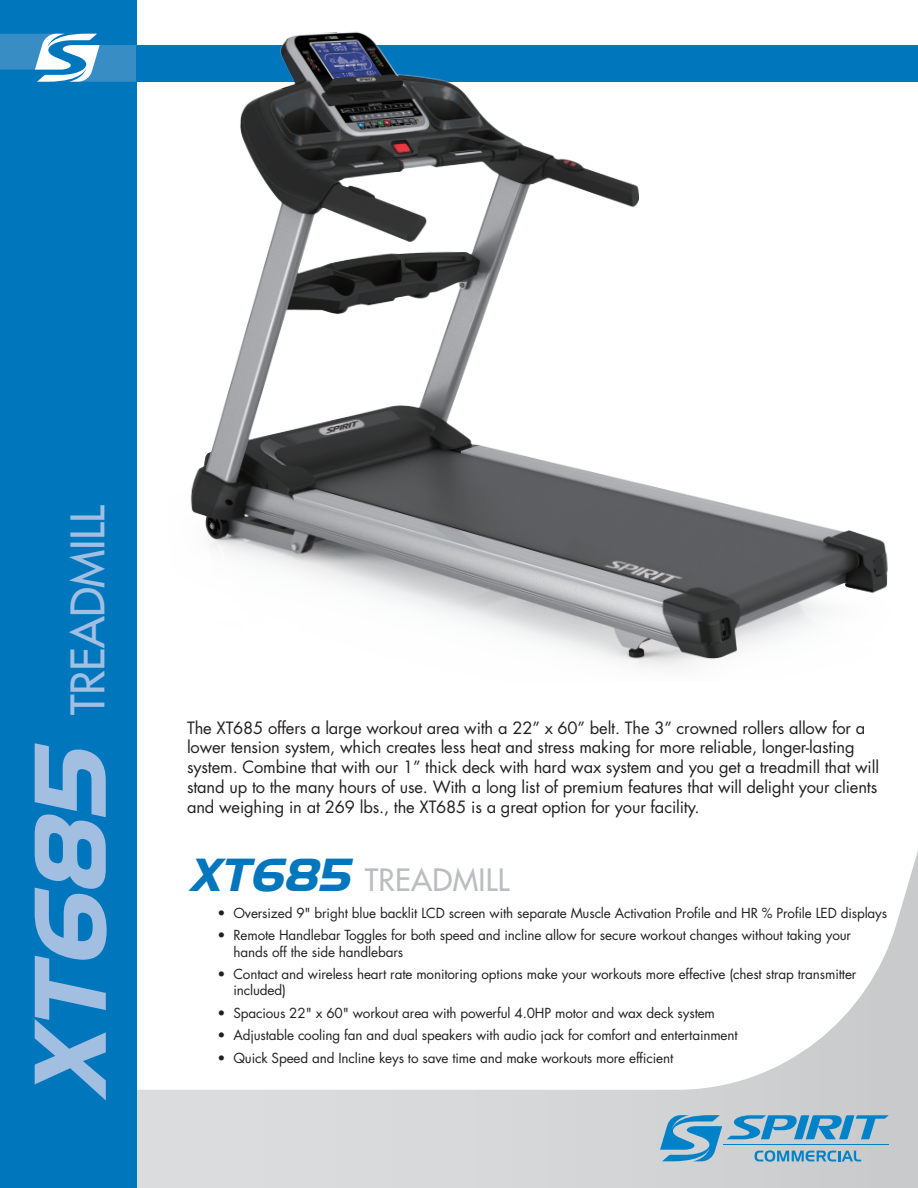
<style>
.page{position:relative;width:918px;height:1188px;background:#fff}
.page>*{position:absolute;margin:0;border:0;box-sizing:border-box;transform-origin:0 0}
.t1{font:500 45px "Futura Std";letter-spacing:-.01em;color:#a2bfe2}
.t2{font:500 30px "Futura Std";letter-spacing:.01em;color:#bcbdc0}
.t3{font:16.5px/19.8px "Futura Std";letter-spacing:-.01em;color:#231f20}
.t4{font:13.5px/16.2px "Futura Std";letter-spacing:-.01em;color:#231f20}
.s1{font-family:"Hanzel";font-weight:700;font-style:italic;font-size:97.5px}
.s2{font-family:"Hanzel";font-weight:700;font-style:italic;font-size:45px;color:#0077bd}
</style>
<div class="page">
<svg style="left:137px;top:851px;width:781px;height:337px"></svg>
<svg style="left:660px;top:1115px;width:229px;height:47px;background:#7fb1cd"></svg>
<hr style="left:723px;top:1144px;width:166px;height:1px;background:#0082c8">
<div style="left:0;top:0;width:137px;height:1188px;background:#0077bd"></div>
<svg style="left:0;top:34px;width:136px;height:48px"></svg>
<div style="left:137px;top:45px;width:781px;height:37px;background:#0077bd"></div>
<img style="left:190px;top:31px;width:698px;height:637px">
<p class="t1" style="left:60px;top:1096px;width:593px;rotate:-90deg"><span class="s1">XT685</span> TREADMILL</p>
<p class="t3" style="left:187px;top:718px;width:694px">The XT685 offers a large workout area with a 22” x 60” belt. The 3” crowned rollers allow for a lower tension system, which creates less heat and stress making for more reliable, longer-lasting system. Combine that with our 1” thick deck with hard wax system and you get a treadmill that will stand up to the many hours of use. With a long list of premium features that will delight your clients and weighing in at 269 lbs., the XT685 is a great option for your facility.</p>
<p class="t2" style="left:190px;top:861px;width:320px"><span class="s2">XT685</span> TREADMILL</p>
<p class="t4" style="left:218px;top:905px;width:671px">• Oversized 9" bright blue backlit LCD screen with separate Muscle Activation Profile and HR % Profile LED displays</p>
<p class="t4" style="left:234px;top:928px;width:619px;text-indent:-16px">• Remote Handlebar Toggles for both speed and incline allow for secure workout changes without taking your hands off the side handlebars</p>
<p class="t4" style="left:234px;top:966px;width:624px;text-indent:-16px">• Contact and wireless heart rate monitoring options make your workouts more effective (chest strap transmitter included)</p>
<p class="t4" style="left:218px;top:1005px;width:499px">• Spacious 22" x 60" workout area with powerful 4.0HP motor and wax deck system</p>
<p class="t4" style="left:218px;top:1027px;width:522px">• Adjustable cooling fan and dual speakers with audio jack for comfort and entertainment</p>
<p class="t4" style="left:218px;top:1050px;width:457px">• Quick Speed and Incline keys to save time and make workouts more efficient</p>
</div>
